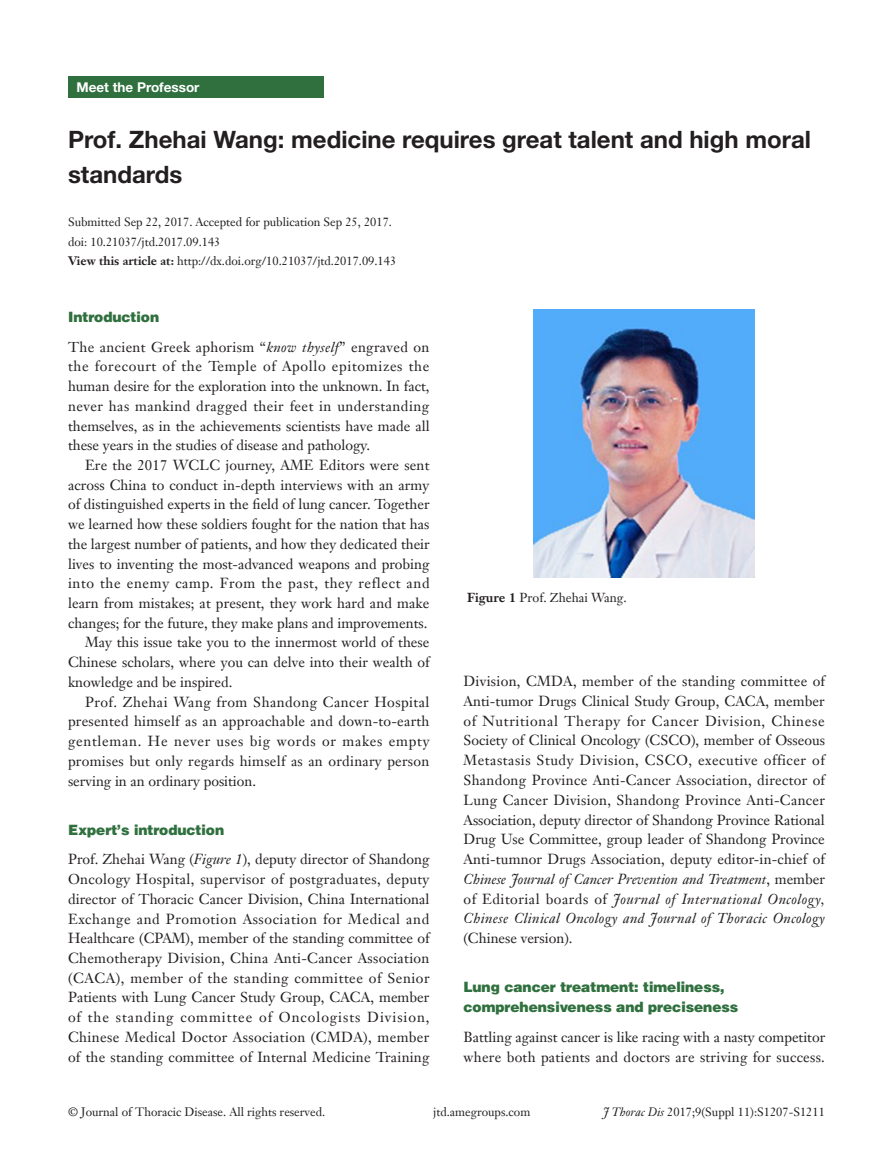
<style>
.page{position:relative;width:893px;height:1170px;background:#fff}
.page>*{position:absolute;margin:0;border:0;box-sizing:border-box;transform-origin:0 0}
.文题{font:700 24px/34.5px "Helvetica Neue LT Pro";color:#231f20}
.t1{font:14.25px/19.6px "Janson Text LT";color:#231f20;text-align:justify}
.一级标题-6_5{font:900 14.25px/19.8px "Helvetica";color:#30703e}
.一级标题正体{font:900 14.25px "Helvetica";color:#30703e}
.栏目{font:700 13.5px "Helvetica Neue LT Pro";color:#fff}
.t2{font:12.75px "Janson Text LT";color:#231f20}
.t3{font:12px "Janson Text LT";color:#231f20}
.s1{font-weight:700}
.s2{font-style:italic}
</style>
<div class="page">
<div style="left:68px;top:77px;width:255px;height:21px;background:#30703e"></div>
<img style="left:534px;top:309px;width:221px;height:268px">
<p class="栏目" style="left:77px;top:79px;width:125px">Meet the Professor</p>
<p class="文题" style="left:68px;top:122px;width:744px">Prof. Zhehai Wang: medicine requires great talent and high moral standards</p>
<p class="t3" style="left:68px;top:215px;width:326px">Submitted Sep 22, 2017. Accepted for publication Sep 25, 2017.</p>
<p class="t3" style="left:68px;top:234px;width:154px">doi: 10.21037/jtd.2017.09.143</p>
<p class="t3" style="left:68px;top:254px;width:330px"><span class="s1">View this article at:</span> http://dx.doi.org/10.21037/jtd.2017.09.143</p>
<p class="一级标题正体" style="left:68px;top:308px;width:93px">Introduction</p>
<p class="t1" style="left:68px;top:337px;width:363px">The ancient Greek aphorism “<span class="s2">know thyself</span>” engraved on the forecourt of the Temple of Apollo epitomizes the human desire for the exploration into the unknown. In fact, never has mankind dragged their feet in understanding themselves, as in the achievements scientists have made all these years in the studies of disease and pathology.</p>
<p class="t1" style="left:68px;top:455px;width:363px;text-indent:17px">Ere the 2017 WCLC journey, AME Editors were sent across China to conduct in-depth interviews with an army of distinguished experts in the field of lung cancer. Together we learned how these soldiers fought for the nation that has the largest number of patients, and how they dedicated their lives to inventing the most-advanced weapons and probing into the enemy camp. From the past, they reflect and learn from mistakes; at present, they work hard and make changes; for the future, they make plans and improvements.</p>
<p class="t1" style="left:68px;top:632px;width:363px;text-indent:17px">May this issue take you to the innermost world of these Chinese scholars, where you can delve into their wealth of knowledge and be inspired.</p>
<p class="t1" style="left:68px;top:691px;width:363px;text-indent:17px">Prof. Zhehai Wang from Shandong Cancer Hospital presented himself as an approachable and down-to-earth gentleman. He never uses big words or makes empty promises but only regards himself as an ordinary person serving in an ordinary position.</p>
<p class="一级标题-6_5" style="left:68px;top:819px;width:158px">Expert’s introduction</p>
<p class="t1" style="left:68px;top:849px;width:363px">Prof. Zhehai Wang (<span class="s2">Figure 1</span>), deputy director of Shandong Oncology Hospital, supervisor of postgraduates, deputy director of Thoracic Cancer Division, China International Exchange and Promotion Association for Medical and Healthcare (CPAM), member of the standing committee of Chemotherapy Division, China Anti-Cancer Association (CACA), member of the standing committee of Senior Patients with Lung Cancer Study Group, CACA, member of the standing committee of Oncologists Division, Chinese Medical Doctor Association (CMDA), member of the standing committee of Internal Medicine Training</p>
<p class="t2" style="left:467px;top:589px;width:161px"><span class="s1">Figure 1</span> Prof. Zhehai Wang.</p>
<p class="t1" style="left:463px;top:671px;width:363px">Division, CMDA, member of the standing committee of Anti-tumor Drugs Clinical Study Group, CACA, member of Nutritional Therapy for Cancer Division, Chinese Society of Clinical Oncology (CSCO), member of Osseous Metastasis Study Division, CSCO, executive officer of Shandong Province Anti-Cancer Association, director of Lung Cancer Division, Shandong Province Anti-Cancer Association, deputy director of Shandong Province Rational Drug Use Committee, group leader of Shandong Province Anti-tumnor Drugs Association, deputy editor-in-chief of <span class="s2">Chinese Journal of Cancer Prevention and Treatment</span>, member of Editorial boards of <span class="s2">Journal of International Oncology, Chinese Clinical Oncology and Journal of Thoracic Oncology </span>(Chinese version).</p>
<p class="一级标题-6_5" style="left:463px;top:976px;width:276px">Lung cancer treatment: timeliness, comprehensiveness and preciseness</p>
<p class="t1" style="left:463px;top:1026px;width:363px">Battling against cancer is like racing with a nasty competitor where both patients and doctors are striving for success.</p>
<p class="t3" style="left:68px;top:1104px;width:259px">© Journal of Thoracic Disease. All rights reserved.</p>
<p class="t3" style="left:433px;top:1104px;width:99px">jtd.amegroups.com</p>
<p class="t3" style="left:603px;top:1104px;width:223px"><span class="s2">J Thorac Dis</span> 2017;9(Suppl 11):S1207-S1211</p>
</div>
